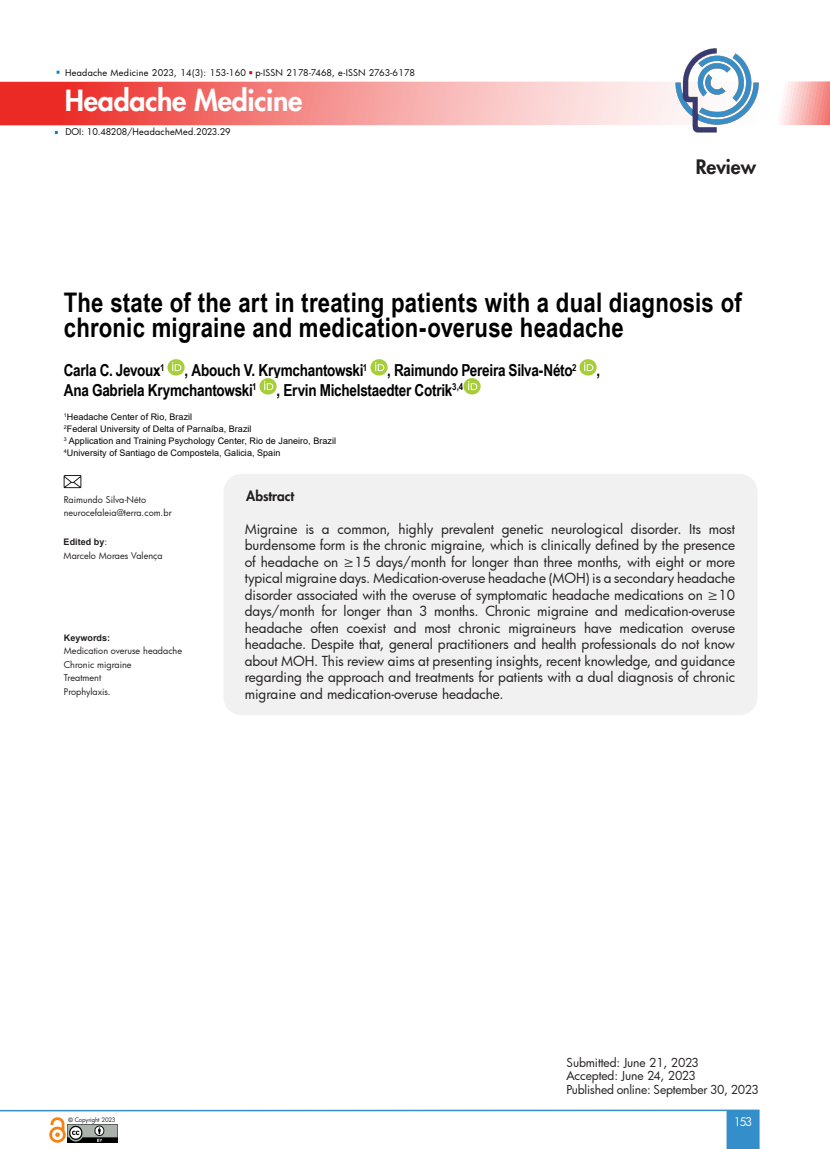
<style>
.page{position:relative;width:830px;height:1149px;background:#fff}
.page>*{position:absolute;margin:0;border:0;box-sizing:border-box;transform-origin:0 0}
.t1{font:800 28.5px "Futura";letter-spacing:-.01em;color:#fff}
.t2{font:700 27px/25.5px "Arial Narrow";letter-spacing:.01em;color:#000}
.t3{font:800 19.5px "Futura";color:#231f20}
.t4{font:700 16.5px "Arial Narrow";letter-spacing:-.015em;color:#000}
.t5{font:13.5px/16.5px "Futura";color:#231f20;text-align:justify}
.t6{font:800 13.5px "Futura";color:#231f20}
.texto{font:12px "Futura";letter-spacing:-.015em;color:#231f20}
.t7{font:11.55px "Futura";color:#fff}
.texto-2{font:9px "Arial";letter-spacing:.005em;color:#000}
.texto-3{font:9px "Futura";letter-spacing:.005em;color:#231f20}
.t8{font:9px "Futura";letter-spacing:.02em;color:#040503}
.t9{font:9px "Futura";letter-spacing:-.015em;color:#040503}
.texto-4{font:700 9px "Arial";letter-spacing:.005em;color:#231f20}
.t10{font:6px "Futura";letter-spacing:-.02em;color:#231f20}
.s1{font-style:inherit}
.s2{font-family:"Futura";font-weight:400}
.s3{font-family:"Arial";font-weight:700}
</style>
<div class="page">
<svg style="left:0;top:81px;width:829px;height:44px;background:#f59795"></svg>
<svg style="left:726px;top:1109px;width:33px;height:39px"></svg>
<hr style="left:0;top:1109px;width:726px;height:1px;background:#338eca">
<img style="left:67px;top:1124px;width:50px;height:18px">
<img style="left:49px;top:1117px;width:17px;height:25px">
<img style="left:674px;top:48px;width:85px;height:85px">
<img style="left:168px;top:359px;width:17px;height:16px">
<img style="left:370px;top:359px;width:17px;height:16px">
<img style="left:579px;top:359px;width:17px;height:16px">
<img style="left:260px;top:378px;width:17px;height:16px">
<img style="left:463px;top:378px;width:17px;height:16px">
<div style="left:223px;top:473px;width:534px;height:242px;background:#f1f1f2;border-radius:18px"></div>
<img style="left:64px;top:475px;width:18px;height:14px">
<p class="t8" style="left:65px;top:66px;width:351px">Headache Medicine 2023, 14(3): 153-160 p-ISSN 2178-7468, e-ISSN 2763-6178</p>
<h1 class="t1" style="left:65px;top:83px;width:239px">Headache Medicine</h1>
<p class="t9" style="left:65px;top:125px;width:166px">DOI: 10.48208/<span class="s1">HeadacheMed</span>.2023.29</p>
<p class="t3" style="left:695px;top:154px;width:62px">Review</p>
<p class="t2" style="left:64px;top:288px;width:679px">The state of the art in treating patients with a dual diagnosis of chronic migraine and medication-overuse headache</p>
<p class="t4" style="left:64px;top:358px;width:537px">Carla C. Jevoux<sup>1</sup> , Abouch V. Krymchantowski<sup>1</sup> , Raimundo Pereira Silva-Néto<sup>2</sup> ,</p>
<p class="t4" style="left:64px;top:377px;width:401px">Ana Gabriela Krymchantowski<sup>1</sup> , Ervin Michelstaedter Cotrik<sup>3,4</sup></p>
<p class="texto-2" style="left:64px;top:410px;width:130px"><sup>1</sup>Headache Center of Rio, Brazil</p>
<p class="texto-2" style="left:64px;top:422px;width:189px"><sup>2</sup>Federal University of Delta of Parnaíba, Brazil</p>
<p class="texto-2" style="left:64px;top:434px;width:274px"><sup>3</sup> Application and Training Psychology Center, Rio de Janeiro, Brazil</p>
<p class="texto-2" style="left:64px;top:446px;width:218px"><sup>4</sup>University of Santiago de Compostela, Galicia, Spain</p>
<p class="t6" style="left:246px;top:487px;width:49px">Abstract</p>
<p class="t5" style="left:244px;top:520px;width:491px">Migraine is a common, highly prevalent genetic neurological disorder. Its most burdensome form is the chronic migraine, which is clinically defined by the presence of headache on ≥15 days/month for longer than three months, with eight or more typical migraine days. Medication-overuse headache (MOH) is a secondary headache disorder associated with the overuse of symptomatic headache medications on ≥10 days/month for longer than 3 months. Chronic migraine and medication-overuse headache often coexist and most chronic migraineurs have medication overuse headache. Despite that, general practitioners and health professionals do not know about MOH. This review aims at presenting insights, recent knowledge, and guidance regarding the approach and treatments for patients with a dual diagnosis of chronic migraine and medication-overuse headache.</p>
<p class="texto-3" style="left:64px;top:493px;width:84px">Raimundo Silva-Néto</p>
<p class="texto-3" style="left:64px;top:507px;width:109px">neurocefaleia@terra.com.br</p>
<p class="texto-4" style="left:64px;top:535px;width:45px">Edited by<span class="s2">:</span></p>
<p class="texto-3" style="left:64px;top:549px;width:100px">Marcelo Moraes Valença</p>
<p class="texto-4" style="left:64px;top:631px;width:48px">Keywords:</p>
<p class="texto-3" style="left:64px;top:644px;width:120px">Medication overuse headache</p>
<p class="texto-3" style="left:64px;top:658px;width:69px">Chronic migraine</p>
<p class="texto-3" style="left:64px;top:671px;width:39px">Treatment</p>
<p class="texto-3" style="left:64px;top:685px;width:48px">Prophylaxis.</p>
<p class="t10" style="left:69px;top:1114px;width:48px"><span class="s3">©</span> Copyright 2023</p>
<p class="texto" style="left:566px;top:1053px;width:134px">Submitted: June 21, 2023</p>
<p class="texto" style="left:566px;top:1067px;width:131px">Accepted: June 24, 2023</p>
<p class="texto" style="left:566px;top:1080px;width:194px">Published online: September 30, 2023</p>
<p class="t7" style="left:733px;top:1113px;width:20px">153</p>
</div>
